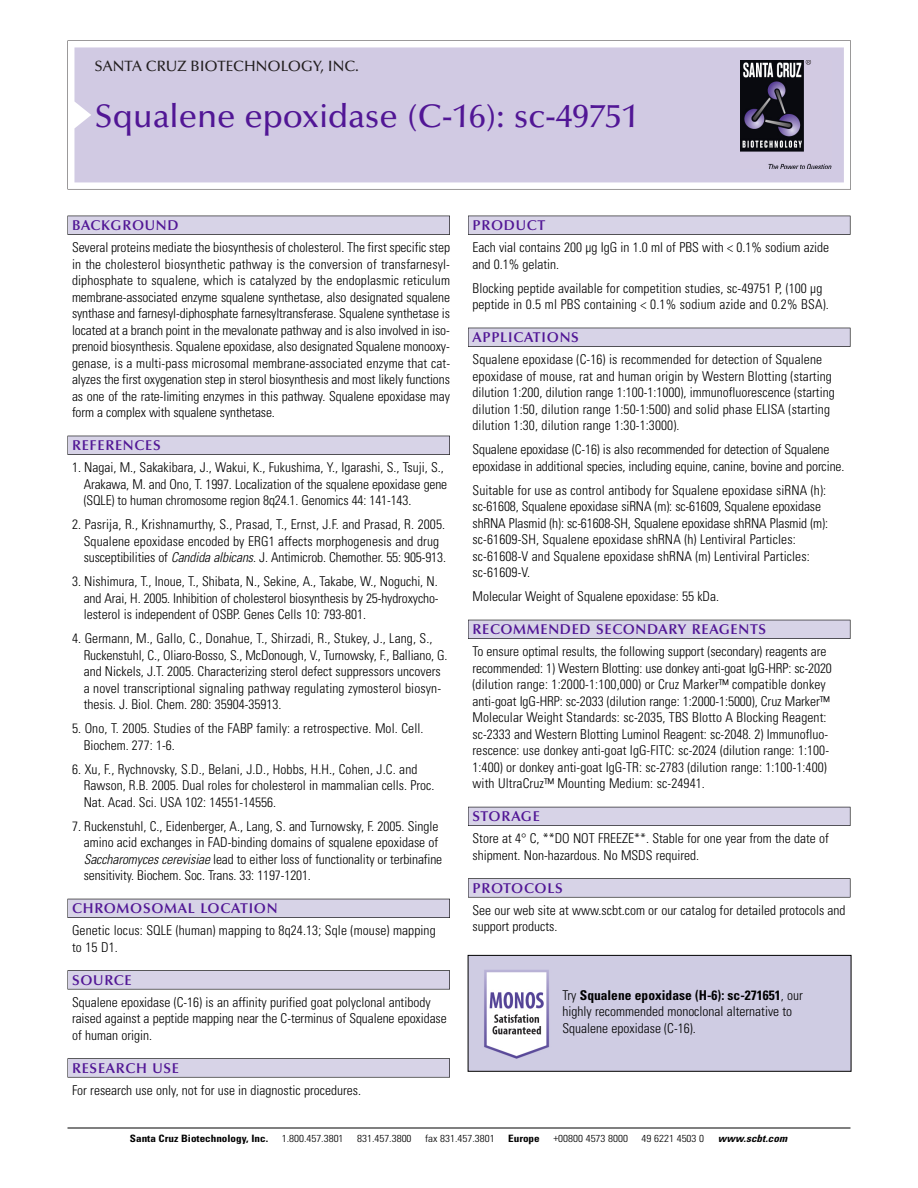
<style>
.page{position:relative;width:918px;height:1188px;background:#fff}
.page>*{position:absolute;margin:0;border:0;box-sizing:border-box;transform-origin:0 0}
.t1{font:500 33px "Optima";color:#511695}
.t2{font:500 15px "Optima";color:#231f20}
.t3{font:600 14.25px "Optima";letter-spacing:.05em;color:#511695}
.t4{font:300 condensed 13.5px/16.5px "Univers";color:#000}
.t5{font:300 condensed 10.2px "Univers";color:#000;scale:1.1 1}
.t6{font:700 condensed 10.2px "Univers";color:#000;scale:1.1 1}
.t7{font:italic 700 condensed 10.2px "Univers";letter-spacing:.005em;color:#000;scale:1.1 1}
.s1{font-style:italic}
.s2{font-weight:700}
</style>
<div class="page">
<svg style="left:68px;top:40px;width:783px;height:149px"></svg>
<div style="left:74px;top:47px;width:770px;height:135px;background:#d1cae3"></div>
<img style="left:741px;top:60px;width:90px;height:108px">
<div style="left:68px;top:216px;width:382px;height:19px;background:#525155"></div>
<div style="left:68px;top:216px;width:381px;height:18px;background:#d7d3e7"></div>
<div style="left:68px;top:436px;width:382px;height:19px;background:#515055"></div>
<div style="left:68px;top:436px;width:381px;height:18px;background:#d7d3e7"></div>
<div style="left:68px;top:899px;width:382px;height:19px;background:#525158"></div>
<div style="left:68px;top:899px;width:381px;height:18px;background:#d7d3e7"></div>
<div style="left:68px;top:970px;width:382px;height:19px;background:#575759"></div>
<div style="left:68px;top:971px;width:381px;height:18px;background:#d7d3e7"></div>
<svg style="left:68px;top:1058px;width:382px;height:20px"></svg>
<div style="left:68px;top:1059px;width:381px;height:18px;background:#d7d3e7"></div>
<div style="left:468px;top:216px;width:382px;height:19px;background:#525155"></div>
<div style="left:468px;top:216px;width:382px;height:18px;background:#d7d3e7"></div>
<div style="left:468px;top:328px;width:382px;height:19px;background:#515055"></div>
<div style="left:468px;top:328px;width:382px;height:18px;background:#d7d3e7"></div>
<div style="left:468px;top:620px;width:382px;height:19px;background:#525158"></div>
<div style="left:468px;top:620px;width:382px;height:18px;background:#d7d3e7"></div>
<div style="left:468px;top:807px;width:382px;height:19px;background:#54535a"></div>
<div style="left:468px;top:807px;width:382px;height:18px;background:#d7d3e7"></div>
<svg style="left:468px;top:878px;width:382px;height:20px"></svg>
<div style="left:468px;top:879px;width:382px;height:18px;background:#d7d3e7"></div>
<hr style="left:68px;top:1128px;width:782px;height:1px;background:#000">
<img style="left:470px;top:957px;width:379px;height:113px">
<div style="left:468px;top:955px;width:383px;height:117px;border:1px solid #000"></div>
<p class="t2" style="left:94px;top:61px;width:266px">SANTA CRUZ BIOTECHNOLOGY, INC.</p>
<h1 class="t1" style="left:94px;top:103px;width:546px">Squalene epoxidase (C-16): sc-49751</h1>
<p class="t3" style="left:72px;top:219px;width:108px">BACKGROUND</p>
<p class="t4" style="left:72px;top:240px;width:380px;text-align:justify">Several proteins mediate the biosynthesis of cholesterol. The first specific step in the cholesterol biosynthetic pathway is the conversion of transfarnesyl&shy;diphosphate to squalene, which is catalyzed by the endoplasmic reticulum membrane-associated enzyme squalene synthetase, also designated squalene synthase and farnesyl-diphosphate farnesyltransferase. Squalene synthetase is located at a branch point in the mevalonate pathway and is also involved in iso&shy;prenoid biosynthesis. Squalene epoxidase, also designated Squalene monooxy&shy;genase, is a multi-pass microsomal membrane-associated enzyme that cat&shy;alyzes the first oxygenation step in sterol biosynthesis and most likely functions as one of the rate-limiting enzymes in this pathway. Squalene epoxidase may form a complex with squalene synthetase.</p>
<p class="t3" style="left:72px;top:440px;width:90px">REFERENCES</p>
<p class="t4" style="left:84px;top:460px;width:365px;text-indent:-12px">1. Nagai, M., Sakakibara, J., Wakui, K., Fukushima, Y., Igarashi, S., Tsuji, S.,<br>Arakawa, M. and Ono, T. 1997. Localization of the squalene epoxidase gene (SQLE) to human chromosome region 8q24.1. Genomics 44: 141-143.</p>
<p class="t4" style="left:84px;top:517px;width:364px;text-indent:-12px">2. Pasrija, R., Krishnamurthy, S., Prasad, T., Ernst, J.F. and Prasad, R. 2005.<br>Squalene epoxidase encoded by ERG1 affects morphogenesis and drug susceptibilities of <span class="s1">Candida albicans</span>. J. Antimicrob. Chemother. 55: 905-913.</p>
<p class="t4" style="left:84px;top:574px;width:356px;text-align:justify;text-indent:-12px">3. Nishimura, T., Inoue, T., Shibata, N., Sekine, A., Takabe, W., Noguchi, N. and Arai, H. 2005. Inhibition of cholesterol biosynthesis by 25-hydroxycho&shy;lesterol is independent of OSBP. Genes Cells 10: 793-801.</p>
<p class="t4" style="left:84px;top:631px;width:365px;text-indent:-12px">4. Germann, M., Gallo, C., Donahue, T., Shirzadi, R., Stukey, J., Lang, S., Ruckenstuhl, C., Oliaro-Bosso, S., McDonough, V., Turnowsky, F., Balliano, G. and Nickels, J.T. 2005. Characterizing sterol defect suppressors uncovers a novel transcriptional signaling pathway regulating zymosterol biosyn&shy;thesis. J. Biol. Chem. 280: 35904-35913.</p>
<p class="t4" style="left:84px;top:721px;width:341px;text-indent:-12px">5. Ono, T. 2005. Studies of the FABP family: a retrospective. Mol. Cell.<br>Biochem. 277: 1-6.</p>
<p class="t4" style="left:84px;top:762px;width:352px;text-indent:-12px">6. Xu, F., Rychnovsky, S.D., Belani, J.D., Hobbs, H.H., Cohen, J.C. and<br>Rawson, R.B. 2005. Dual roles for cholesterol in mammalian cells. Proc.<br>Nat. Acad. Sci. USA 102: 14551-14556.</p>
<p class="t4" style="left:84px;top:819px;width:360px;text-indent:-12px">7. Ruckenstuhl, C., Eidenberger, A., Lang, S. and Turnowsky, F. 2005. Single amino acid exchanges in FAD-binding domains of squalene epoxidase of <span class="s1">Saccharomyces cerevisiae</span> lead to either loss of functionality or terbinafine sensitivity. Biochem. Soc. Trans. 33: 1197-1201.</p>
<p class="t3" style="left:72px;top:903px;width:207px">CHROMOSOMAL LOCATION</p>
<p class="t4" style="left:72px;top:923px;width:365px">Genetic locus: SQLE (human) mapping to 8q24.13; Sqle (mouse) mapping to 15 D1.</p>
<p class="t3" style="left:72px;top:974px;width:61px">SOURCE</p>
<p class="t4" style="left:72px;top:995px;width:376px">Squalene epoxidase (C-16) is an affinity purified goat polyclonal antibody raised against a peptide mapping near the C-terminus of Squalene epoxidase of human origin.</p>
<p class="t3" style="left:72px;top:1062px;width:109px">RESEARCH USE</p>
<p class="t4" style="left:72px;top:1083px;width:290px">For research use only, not for use in diagnostic procedures.</p>
<p class="t3" style="left:473px;top:219px;width:74px">PRODUCT</p>
<p class="t4" style="left:473px;top:240px;width:358px">Each vial contains 200 µg IgG in 1.0 ml of PBS with &lt; 0.1% sodium azide and 0.1% gelatin.</p>
<p class="t4" style="left:473px;top:281px;width:358px">Blocking peptide available for competition studies, sc-49751 P, (100 µg peptide in 0.5 ml PBS containing &lt; 0.1% sodium azide and 0.2% BSA).</p>
<p class="t3" style="left:473px;top:332px;width:108px">APPLICATIONS</p>
<p class="t4" style="left:473px;top:352px;width:364px">Squalene epoxidase (C-16) is recommended for detection of Squalene epoxidase of mouse, rat and human origin by Western Blotting (starting dilution 1:200, dilution range 1:100-1:1000), immunofluorescence (starting dilution 1:50, dilution range 1:50-1:500) and solid phase ELISA (starting dilution 1:30, dilution range 1:30-1:3000).</p>
<p class="t4" style="left:473px;top:442px;width:373px">Squalene epoxidase (C-16) is also recommended for detection of Squalene epoxidase in additional species, including equine, canine, bovine and porcine.</p>
<p class="t4" style="left:473px;top:483px;width:357px">Suitable for use as control antibody for Squalene epoxidase siRNA (h): sc-61608, Squalene epoxidase siRNA (m): sc-61609, Squalene epoxidase shRNA Plasmid (h): sc-61608-SH, Squalene epoxidase shRNA Plasmid (m): sc-61609-SH, Squalene epoxidase shRNA (h) Lentiviral Particles: sc-61608-V and Squalene epoxidase shRNA (m) Lentiviral Particles: sc-61609-V.</p>
<p class="t4" style="left:473px;top:589px;width:248px">Molecular Weight of Squalene epoxidase: 55 kDa.</p>
<p class="t3" style="left:473px;top:624px;width:295px">RECOMMENDED SECONDARY REAGENTS</p>
<p class="t4" style="left:473px;top:644px;width:361px">To ensure optimal results, the following support (secondary) reagents are recommended: 1) Western Blotting: use donkey anti-goat IgG-HRP: sc-2020 (dilution range: 1:2000-1:100,000) or Cruz Marker™ compatible donkey anti-goat IgG-HRP: sc-2033 (dilution range: 1:2000-1:5000), Cruz Marker™ Molecular Weight Standards: sc-2035, TBS Blotto A Blocking Reagent: sc-2333 and Western Blotting Luminol Reagent: sc-2048. 2) Immunofluo&shy;rescence: use donkey anti-goat IgG-FITC: sc-2024 (dilution range: 1:100- 1:400) or donkey anti-goat IgG-TR: sc-2783 (dilution range: 1:100-1:400) with UltraCruz™ Mounting Medium: sc-24941.</p>
<p class="t3" style="left:473px;top:811px;width:69px">STORAGE</p>
<p class="t4" style="left:473px;top:831px;width:358px">Store at 4° C, **DO NOT FREEZE**. Stable for one year from the date of shipment. Non-hazardous. No MSDS required.</p>
<p class="t3" style="left:473px;top:882px;width:92px">PROTOCOLS</p>
<p class="t4" style="left:473px;top:903px;width:375px">See our web site at www.scbt.com or our catalog for detailed protocols and support products.</p>
<p class="t4" style="left:563px;top:988px;width:242px">Try <span class="s2">Squalene epoxidase (H-6): sc-271651</span>, our highly recommended monoclonal alternative to<br>Squalene epoxidase (C-16).</p>
<p class="t6" style="left:130px;top:1135px;width:127px">Santa Cruz Biotechnology, Inc.</p>
<p class="t5" style="left:282px;top:1135px;width:58px">1.800.457.3801</p>
<p class="t5" style="left:357px;top:1135px;width:51px">831.457.3800</p>
<p class="t5" style="left:425px;top:1135px;width:65px">fax 831.457.3801</p>
<p class="t6" style="left:508px;top:1135px;width:30px">Europe</p>
<p class="t5" style="left:553px;top:1135px;width:69px">+00800 4573 8000</p>
<p class="t5" style="left:642px;top:1135px;width:58px">49 6221 4503 0</p>
<p class="t7" style="left:718px;top:1135px;width:64px">www.scbt.com</p>
</div>
